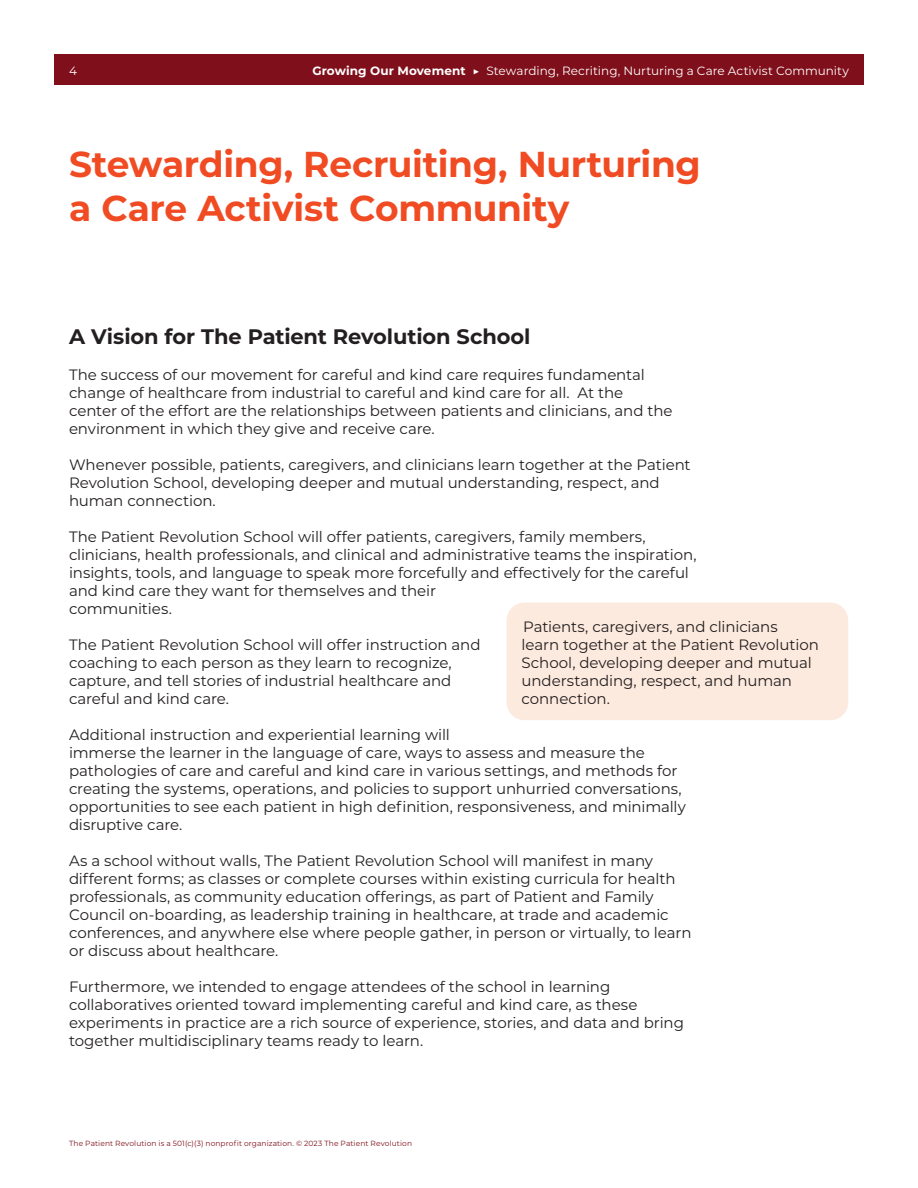
<style>
.page{position:relative;width:918px;height:1188px;background:#fff}
.page>*{position:absolute;margin:0;border:0;box-sizing:border-box;transform-origin:0 0}
.t1{font:700 36px/43.2px "Montserrat";letter-spacing:-.01em;color:#f04b22}
.t2{font:700 21px "Montserrat";letter-spacing:-.005em;color:#231f20}
.t3{font:15px/18px "Montserrat";letter-spacing:-.005em;color:#231f20}
.t4{font:12px "Montserrat";color:#fff}
.t5{font:7.5px "Montserrat";letter-spacing:.015em;color:#7f0f1a}
.s1{font-weight:700}
</style>
<div class="page">
<div style="left:54px;top:54px;width:810px;height:31px;background:#7f0f1a"></div>
<div style="left:507px;top:603px;width:341px;height:117px;background:#fdeade;border-radius:18px"></div>
<p class="t4" style="left:69px;top:63px;width:9px">4</p>
<p class="t4" style="left:312px;top:63px;width:538px"><span class="s1">Growing Our Movement ▶</span> Stewarding, Recriting, Nurturing a Care Activist Community</p>
<p class="t1" style="left:69px;top:141px;width:633px">Stewarding, Recruiting, Nurturing a Care Activist Community</p>
<p class="t2" style="left:69px;top:322px;width:463px">A Vision for The Patient Revolution School</p>
<p class="t3" style="left:69px;top:365px;width:605px">The success of our movement for careful and kind care requires fundamental change of healthcare from industrial to careful and kind care for all. At the center of the effort are the relationships between patients and clinicians, and the environment in which they give and receive care.</p>
<p class="t3" style="left:69px;top:455px;width:623px">Whenever possible, patients, caregivers, and clinicians learn together at the Patient<br>Revolution School, developing deeper and mutual understanding, respect, and human connection.</p>
<p class="t3" style="left:69px;top:527px;width:629px">The Patient Revolution School will offer patients, caregivers, family members, clinicians, health professionals, and clinical and administrative teams the inspiration, insights, tools, and language to speak more forcefully and effectively for the careful and kind care they want for themselves and their<br>communities.</p>
<p class="t3" style="left:69px;top:635px;width:413px">The Patient Revolution School will offer instruction and coaching to each person as they learn to recognize, capture, and tell stories of industrial healthcare and careful and kind care.</p>
<p class="t3" style="left:69px;top:725px;width:618px">Additional instruction and experiential learning will<br>immerse the learner in the language of care, ways to assess and measure the pathologies of care and careful and kind care in various settings, and methods for creating the systems, operations, and policies to support unhurried conversations, opportunities to see each patient in high definition, responsiveness, and minimally disruptive care.</p>
<p class="t3" style="left:69px;top:851px;width:624px">As a school without walls, The Patient Revolution School will manifest in many different forms; as classes or complete courses within existing curricula for health professionals, as community education offerings, as part of Patient and Family Council on-boarding, as leadership training in healthcare, at trade and academic conferences, and anywhere else where people gather, in person or virtually, to learn or discuss about healthcare.</p>
<p class="t3" style="left:69px;top:977px;width:617px">Furthermore, we intended to engage attendees of the school in learning collaboratives oriented toward implementing careful and kind care, as these experiments in practice are a rich source of experience, stories, and data and bring together multidisciplinary teams ready to learn.</p>
<p class="t3" style="left:522px;top:617px;width:299px">Patients, caregivers, and clinicians<br>learn together at the Patient Revolution School, developing deeper and mutual understanding, respect, and human connection.</p>
<p class="t5" style="left:69px;top:1138px;width:345px">The Patient Revolution is a 501(c)(3) nonprofit organization. © 2023 The Patient Revolution</p>
</div>
